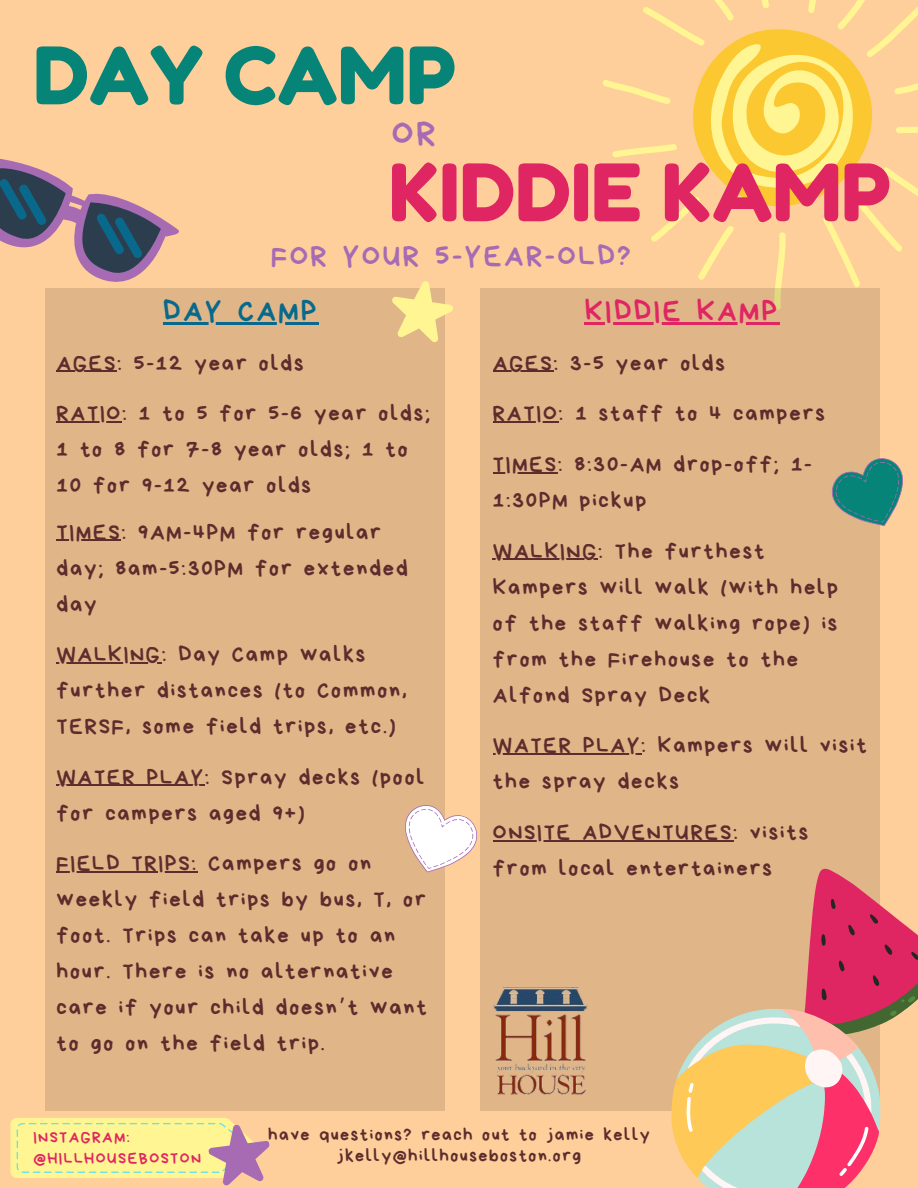
<style>
.page{position:relative;width:918px;height:1188px;background:#fecf9b}
.page>*{position:absolute;margin:0;border:0;box-sizing:border-box;transform-origin:0 0}
.t1{font:79.05px "Fredoka One";color:#df2663}
.t2{font:79.05px "Fredoka One";color:#078478}
.t3{font:35.55px "Bryndan Write";color:#a66bb2}
.t4{font:30px "Bryndan Write";letter-spacing:.085em;color:#a66bb2}
.t5{font:30px "Bryndan Write";letter-spacing:.085em;color:#df2663}
.t6{font:30px "Bryndan Write";letter-spacing:.085em;color:#09698c}
.t7{font:22.5px/36px "Bryndan Write";letter-spacing:.085em;color:#5d2d2e}
.t8{font:18px/21.3px "Bryndan Write";letter-spacing:.085em;color:#5d2d2e;text-align:center}
.t9{font:16.05px/20.2px "Bryndan Write";letter-spacing:.095em;color:#df2663}
.s1{font-family:"Noto Sans Gurmukhi"}
</style>
<div class="page">
<div style="left:45px;top:289px;width:399px;height:822px;background:#e0b688"></div>
<svg style="left:601px;top:0;width:317px;height:289px"></svg>
<div style="left:480px;top:289px;width:400px;height:822px;background:#e0b688"></div>
<hr style="left:493px;top:371px;width:61px;height:1px;background:#5d2d2e">
<hr style="left:493px;top:422px;width:66px;height:1px;background:#5d2d2e">
<hr style="left:493px;top:472px;width:65px;height:1px;background:#5d2d2e">
<hr style="left:493px;top:559px;width:105px;height:1px;background:#5d2d2e">
<hr style="left:493px;top:753px;width:148px;height:2px;background:#5d2d2e">
<hr style="left:493px;top:840px;width:240px;height:1px;background:#5d2d2e">
<hr style="left:57px;top:371px;width:60px;height:1px;background:#5d2d2e">
<hr style="left:57px;top:422px;width:65px;height:1px;background:#5d2d2e">
<hr style="left:57px;top:540px;width:64px;height:1px;background:#5d2d2e">
<hr style="left:57px;top:662px;width:105px;height:1px;background:#5d2d2e">
<hr style="left:57px;top:785px;width:148px;height:1px;background:#5d2d2e">
<hr style="left:57px;top:872px;width:141px;height:1px;background:#5d2d2e">
<svg style="left:0;top:158px;width:192px;height:131px"></svg>
<svg style="left:671px;top:868px;width:247px;height:320px"></svg>
<svg style="left:387px;top:281px;width:66px;height:63px"></svg>
<svg style="left:10px;top:1118px;width:260px;height:68px"></svg>
<svg style="left:832px;top:458px;width:71px;height:68px"></svg>
<svg style="left:405px;top:799px;width:73px;height:87px"></svg>
<hr style="left:163px;top:323px;width:156px;height:2px;background:#09698c">
<hr style="left:585px;top:322px;width:195px;height:3px;background:#df2663">
<img style="left:493px;top:987px;width:95px;height:108px">
<h2 class="t2" style="left:33px;top:27px;width:425px">DAY CAMP</h2>
<p class="t3" style="left:392px;top:115px;width:45px">OR</p>
<p class="t1" style="left:389px;top:144px;width:504px">KIDDIE KAMP</p>
<h1 class="t4" style="left:271px;top:241px;width:361px">FOR YOUR 5-YEAR-OLD?</h1>
<h4 class="t6" style="left:163px;top:296px;width:155px">DAY CAMP</h4>
<h4 class="t5" style="left:585px;top:296px;width:194px">KIDDIE KAMP</h4>
<h4 class="t7" style="left:57px;top:345px;width:249px">AGES: 5-12 year olds</h4>
<h4 class="t7" style="left:57px;top:396px;width:375px">RATIO: 1 to 5 for 5-6 year olds;<br>1 to 8 for 7-8 year olds; 1 to<br>10 for 9-12 year olds</h4>
<h4 class="t7" style="left:57px;top:514px;width:353px">TIMES: 9AM-4PM for regular day; 8am-5:30PM for extended day</h4>
<h3 class="t7" style="left:57px;top:636px;width:352px">WALKING: Day Camp walks further distances (to Common,<br>TERSF, some field trips, etc.)</h3>
<h4 class="t7" style="left:57px;top:759px;width:369px">WATER PLAY: Spray decks (pool for campers aged 9+)</h4>
<h4 class="t7" style="left:57px;top:846px;width:372px">FIELD TRIPS: Campers go on weekly field trips by bus, T, or foot. Trips can take up to an hour. There is no alternative care if your child doesn<span class="s1">’</span>t want to go on the field trip.</h4>
<h3 class="t7" style="left:493px;top:345px;width:234px">AGES: 3-5 year olds</h3>
<p class="t7" style="left:493px;top:396px;width:334px">RATIO: 1 staff to 4 campers</p>
<h3 class="t7" style="left:493px;top:446px;width:321px">TIMES: 8:30-AM drop-off; 1-<br>1:30PM pickup</h3>
<h4 class="t7" style="left:493px;top:533px;width:347px">WALKING: The furthest<br>Kampers will walk (with help of the staff walking rope) is from the Firehouse to the<br>Alfond Spray Deck</h4>
<h4 class="t7" style="left:493px;top:728px;width:376px">WATER PLAY: Kampers will visit the spray decks</h4>
<h4 class="t7" style="left:493px;top:814px;width:317px">ONSITE ADVENTURES: visits from local entertainers</h4>
<h1 class="t9" style="left:33px;top:1127px;width:169px">INSTAGRAM: @HILLHOUSEBOSTON</h1>
<h4 class="t8" style="left:268px;top:1124px;width:383px">have questions? reach out to jamie kelly jkelly@hillhouseboston.org</h4>
</div>
